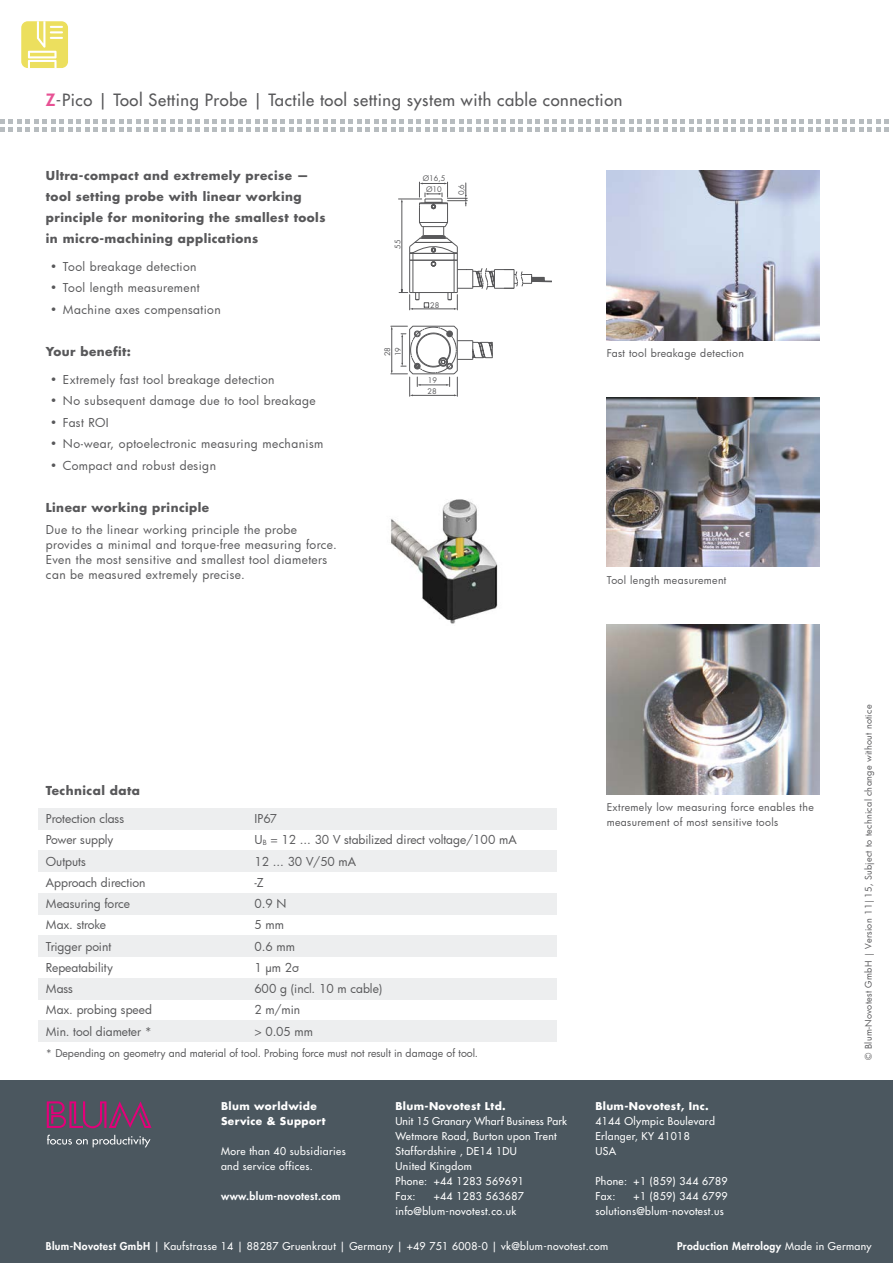
<style>
.page{position:relative;width:893px;height:1263px;background:#fff}
.page>*{position:absolute;margin:0;border:0;box-sizing:border-box;transform-origin:0 0}
.t1{font:16.5px "Futura";letter-spacing:.035em;color:#58585a}
.t2{font:12px/15px "Futura";letter-spacing:.025em;color:#58585a}
.t3{font:700 12px/21px "Futura";letter-spacing:.035em;color:#58585a}
.t4{font:12px "Futura";color:#58585a}
.t5{font:12px "Futura";letter-spacing:-.005em;color:#58585a}
.t6{font:10.5px/15px "Futura";letter-spacing:.035em;color:#fff}
.t7{font:10.5px/15px "Futura";letter-spacing:.025em;color:#58585a}
.t8{font:10.5px "Futura";color:#58585a}
.t9{font:700 10.5px/15px "Futura";letter-spacing:.035em;color:#fff}
.t10{font:800 10.5px "Futura";letter-spacing:.035em;color:#fff}
.t11{font:9px "Futura";letter-spacing:.03em;color:#58585a}
.t12{font:7.5px/10.4px "Futura";color:#58585a}
.s1{font-weight:800;color:#e75294}
.s2{font-weight:800}
.s3{font-weight:400}
</style>
<div class="page">
<div style="left:0;top:1080px;width:893px;height:183px;background:#4b575f"></div>
<svg style="left:47px;top:1135px;width:104px;height:12px"></svg>
<svg style="left:47px;top:1101px;width:105px;height:27px"></svg>
<div style="left:21px;top:21px;width:47px;height:47px;background:#ecdf5e;border-radius:6px"></div>
<svg style="left:28px;top:21px;width:35px;height:47px"></svg>
<svg style="left:0;top:119px;width:889px;height:13px"></svg>
<svg style="left:391px;top:325px;width:102px;height:71px"></svg>
<svg style="left:398px;top:182px;width:154px;height:128px"></svg>
<img style="left:391px;top:499px;width:107px;height:125px">
<img style="left:607px;top:170px;width:212px;height:170px">
<img style="left:607px;top:397px;width:212px;height:170px">
<img style="left:607px;top:624px;width:212px;height:170px">
<div style="left:38px;top:1020px;width:519px;height:22px;background:#edeeef"></div>
<div style="left:38px;top:978px;width:519px;height:21px;background:#edeeef"></div>
<div style="left:38px;top:935px;width:519px;height:22px;background:#edeeef"></div>
<div style="left:38px;top:893px;width:519px;height:21px;background:#edeeef"></div>
<div style="left:38px;top:850px;width:519px;height:22px;background:#edeeef"></div>
<div style="left:38px;top:808px;width:519px;height:21px;background:#edeeef"></div>
<h1 class="t1" style="left:46px;top:90px;width:578px"><span class="s1">Z</span>-Pico | Tool Setting Probe | Tactile tool setting system with cable connection</h1>
<p class="t3" style="left:46px;top:164px;width:281px">Ultra-compact and extremely precise — tool setting probe with linear working principle for monitoring the smallest tools in micro-machining applications</p>
<p class="t2" style="left:50px;top:259px;width:148px">• Tool breakage detection</p>
<p class="t2" style="left:50px;top:280px;width:151px">• Tool length measurement</p>
<p class="t2" style="left:50px;top:301px;width:172px">• Machine axes compensation</p>
<p class="t3" style="left:46px;top:341px;width:87px">Your benefit:</p>
<p class="t2" style="left:50px;top:372px;width:226px">• Extremely fast tool breakage detection</p>
<p class="t2" style="left:50px;top:393px;width:267px">• No subsequent damage due to tool breakage</p>
<p class="t2" style="left:50px;top:415px;width:60px">• Fast ROI</p>
<p class="t2" style="left:50px;top:436px;width:275px">• No-wear, optoelectronic measuring mechanism</p>
<p class="t2" style="left:50px;top:457px;width:167px">• Compact and robust design</p>
<p class="t3" style="left:46px;top:497px;width:165px">Linear working principle</p>
<p class="t2" style="left:46px;top:521px;width:292px">Due to the linear working principle the probe provides a minimal and torque-free measuring force.<br>Even the most sensitive and smallest tool diameters can be measured extremely precise.</p>
<p class="t12" style="left:393px;top:248px;width:11px;rotate:-90deg">55</p>
<p class="t12" style="left:382px;top:356px;width:11px;rotate:-90deg">28<br>19</p>
<p class="t12" style="left:423px;top:173px;width:24px">Ø16,5</p>
<p class="t12" style="left:426px;top:184px;width:17px">Ø10</p>
<p class="t12" style="left:456px;top:195px;width:13px;rotate:-90deg">0,6</p>
<p class="t12" style="left:430px;top:300px;width:11px">28</p>
<p class="t12" style="left:428px;top:375px;width:11px">19</p>
<p class="t12" style="left:427px;top:386px;width:11px">28</p>
<p class="t7" style="left:607px;top:345px;width:139px">Fast tool breakage detection</p>
<p class="t7" style="left:607px;top:572px;width:121px">Tool length measurement</p>
<p class="t3" style="left:46px;top:780px;width:96px">Technical data</p>
<p class="t5" style="left:46px;top:811px;width:80px">Protection class</p>
<p class="t2" style="left:254px;top:811px;width:24px">IP67</p>
<p class="t5" style="left:46px;top:832px;width:69px">Power supply</p>
<p class="t4" style="left:254px;top:832px;width:264px">U<sub>B</sub> = 12 ... 30 V stabilized direct voltage/100 mA</p>
<p class="t4" style="left:46px;top:853px;width:41px">Outputs</p>
<p class="t2" style="left:254px;top:853px;width:103px">12 ... 30 V/50 mA</p>
<p class="t4" style="left:46px;top:874px;width:101px">Approach direction</p>
<p class="t2" style="left:254px;top:875px;width:11px">-Z</p>
<p class="t4" style="left:46px;top:896px;width:86px">Measuring force</p>
<p class="t2" style="left:254px;top:896px;width:34px">0.9 N</p>
<p class="t5" style="left:46px;top:917px;width:62px">Max. stroke</p>
<p class="t2" style="left:254px;top:917px;width:31px">5 mm</p>
<p class="t5" style="left:46px;top:938px;width:67px">Trigger point</p>
<p class="t2" style="left:254px;top:938px;width:42px">0.6 mm</p>
<p class="t4" style="left:46px;top:959px;width:69px">Repeatability</p>
<p class="t2" style="left:254px;top:960px;width:46px">1 μm 2σ</p>
<p class="t2" style="left:46px;top:981px;width:29px">Mass</p>
<p class="t4" style="left:254px;top:980px;width:129px">600 g (incl. 10 m cable)</p>
<p class="t4" style="left:46px;top:1002px;width:108px">Max. probing speed</p>
<p class="t2" style="left:254px;top:1002px;width:47px">2 m/min</p>
<p class="t5" style="left:46px;top:1023px;width:108px">Min. tool diameter *</p>
<p class="t2" style="left:254px;top:1023px;width:60px">&gt; 0.05 mm</p>
<p class="t8" style="left:46px;top:1046px;width:434px">* Depending on geometry and material of tool. Probing force must not result in damage of tool.</p>
<p class="t9" style="left:221px;top:1098px;width:106px">Blum worldwide<br>Service &amp; Support</p>
<p class="t6" style="left:221px;top:1143px;width:126px">More than 40 subsidiaries and service offices.</p>
<p class="t10" style="left:221px;top:1189px;width:121px">www.blum-novotest.com</p>
<p class="t9" style="left:395px;top:1098px;width:112px">Blum-Novotest Ltd.</p>
<p class="t6" style="left:395px;top:1113px;width:173px">Unit 15 Granary Wharf Business Park<br>Wetmore Road, Burton upon Trent<br>Staffordshire , DE14 1DU<br>United Kingdom<br>Phone: +44 1283 569691<br>Fax:</p>
<p class="t6" style="left:395px;top:1188px;width:130px;text-indent:38px">+44 1283 563687 info@blum-novotest.co.uk</p>
<p class="t7" style="left:607px;top:799px;width:209px">Extremely low measuring force enables the measurement of most sensitive tools</p>
<p class="t9" style="left:595px;top:1098px;width:115px">Blum-Novotest, Inc.</p>
<p class="t6" style="left:595px;top:1113px;width:121px">4144 Olympic Boulevard<br>Erlanger, KY 41018<br>USA</p>
<p class="t6" style="left:595px;top:1173px;width:134px">Phone: +1 (859) 344 6789<br>Fax:</p>
<p class="t6" style="left:595px;top:1188px;width:134px;text-indent:38px">+1 (859) 344 6799 solutions@blum-novotest.us</p>
<p class="t11" style="left:862px;top:1060px;width:356px;rotate:-90deg">© Blum-Novotest GmbH | Version 11|15, Subject to technical change without notice</p>
<p class="t6" style="left:46px;top:1239px;width:564px"><span class="s2">Blum-Novotest GmbH</span> | Kaufstrasse 14 | 88287 Gruenkraut | Germany | +49 751 6008-0 | vk@blum-novotest.com</p>
<p class="t10" style="left:677px;top:1239px;width:196px">Production Metrology <span class="s3">Made in Germany</span></p>
</div>
